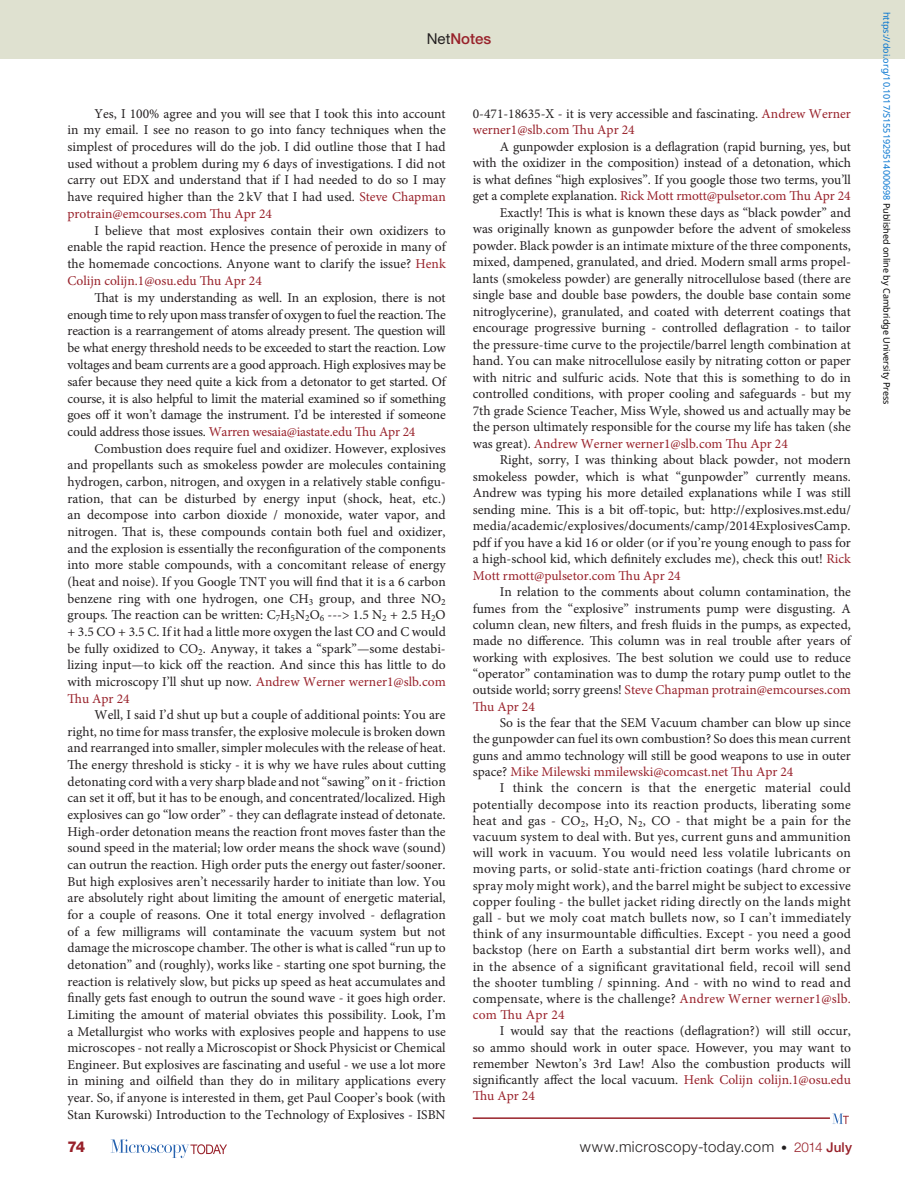
<style>
.page{position:relative;width:905px;height:1188px;background:#fff}
.page>*{position:absolute;margin:0;border:0;box-sizing:border-box;transform-origin:0 0}
.t1{font:300 15px "Helvetica Neue LT Std";letter-spacing:.03em;color:#231f20}
.t2{font:500 15px "Helvetica Neue LT Std";color:#98212a}
.t3{font:800 15px "Helvetica Neue LT Std";color:#98212a}
.pPara{font:13.5px/16.6px "Minion Pro";color:#231f20;text-align:justify}
.t4{font:9px "Noto Sans";color:#0172cf}
.s1{font-weight:400;color:#231f20}
.s2{color:#98212a}
.s3{font-size:12px}
.s4{font-size:13.5px;color:#98212a}
.s5{font-weight:500;font-size:13.5px;color:#98212a}
.s6{color:#000}
</style>
<div class="page">
<div style="left:0;top:0;width:904px;height:58px;background:#dfe1d0"></div>
<svg style="left:111px;top:1139px;width:116px;height:19px"></svg>
<hr style="left:472px;top:1117px;width:358px;height:2px;background:#98212a">
<svg style="left:832px;top:1114px;width:16px;height:10px"></svg>
<p class="t2" style="left:427px;top:30px;width:66px"><span class="s1">Net</span>Notes</p>
<p class="pPara" style="left:68px;top:105px;width:380px;text-indent:27px">Yes, I 100% agree and you will see that I took this into account in my email. I see no reason to go into fancy techniques when the simplest of procedures will do the job. I did outline those that I had used without a problem during my 6 days of investigations. I did not carry out EDX and understand that if I had needed to do so I may have required higher than the 2 kV that I had used. <span class="s2">Steve Chapman protrain@emcourses.com Thu Apr 24</span></p>
<p class="pPara" style="left:68px;top:222px;width:380px;text-indent:27px">I believe that most explosives contain their own oxidizers to enable the rapid reaction. Hence the presence of peroxide in many of the homemade concoctions. Anyone want to clarify the issue? <span class="s2">Henk Colijn colijn.1@osu.edu Thu Apr 24</span></p>
<p class="pPara" style="left:68px;top:289px;width:380px;text-indent:27px">That is my understanding as well. In an explosion, there is not enough time to rely upon mass transfer of oxygen to fuel the reaction. The reaction is a rearrangement of atoms already present. The question will be what energy threshold needs to be exceeded to start the reaction. Low voltages and beam currents are a good approach. High explosives may be safer because they need quite a kick from a detonator to get started. Of course, it is also helpful to limit the material examined so if something goes off it won’t damage the instrument. I’d be interested if someone could address those issues. <span class="s2">Warren wesaia@iastate.edu Thu Apr 24</span></p>
<p class="pPara" style="left:68px;top:440px;width:380px;text-indent:27px">Combustion does require fuel and oxidizer. However, explosives and propellants such as smokeless powder are molecules containing hydrogen, carbon, nitrogen, and oxygen in a relatively stable configu&shy;ration, that can be disturbed by energy input (shock, heat, etc.) an decompose into carbon dioxide / monoxide, water vapor, and nitrogen. That is, these compounds contain both fuel and oxidizer, and the explosion is essentially the reconfiguration of the components into more stable compounds, with a concomitant release of energy (heat and noise). If you Google TNT you will find that it is a 6 carbon benzene ring with one hydrogen, one CH<sub>3</sub> group, and three NO<sub>2 </sub>groups. The reaction can be written: C<sub>7</sub>H<sub>5</sub>N<sub>2</sub>O<sub>6</sub> ---&gt; 1.5 N<sub>2</sub> + 2.5 H<sub>2</sub>O + 3.5 CO + 3.5 C. If it had a little more oxygen the last CO and C would be fully oxidized to CO<sub>2</sub>. Anyway, it takes a “spark”—some destabi&shy;lizing input—to kick off the reaction. And since this has little to do with microscopy I’ll shut up now. <span class="s2">Andrew Werner werner1@slb.com Thu Apr 24</span></p>
<p class="pPara" style="left:68px;top:707px;width:380px;text-indent:27px">Well, I said I’d shut up but a couple of additional points: You are right, no time for mass transfer, the explosive molecule is broken down and rearranged into smaller, simpler molecules with the release of heat.<br>The energy threshold is sticky - it is why we have rules about cutting detonating cord with a very sharp blade and not “sawing” on it - friction can set it off, but it has to be enough, and concentrated/localized. High explosives can go “low order” - they can deflagrate instead of detonate.<br>High-order detonation means the reaction front moves faster than the sound speed in the material; low order means the shock wave (sound) can outrun the reaction. High order puts the energy out faster/sooner.<br>But high explosives aren’t necessarily harder to initiate than low. You are absolutely right about limiting the amount of energetic material, for a couple of reasons. One it total energy involved - deflagration of a few milligrams will contaminate the vacuum system but not damage the microscope chamber. The other is what is called “run up to detonation” and (roughly), works like - starting one spot burning, the reaction is relatively slow, but picks up speed as heat accumulates and finally gets fast enough to outrun the sound wave - it goes high order.<br>Limiting the amount of material obviates this possibility. Look, I’m a Metallurgist who works with explosives people and happens to use microscopes - not really a Microscopist or Shock Physicist or Chemical Engineer. But explosives are fascinating and useful - we use a lot more in mining and oilfield than they do in military applications every year. So, if anyone is interested in them, get Paul Cooper’s book (with Stan Kurowski) Introduction to the Technology of Explosives - ISBN</p>
<p class="pPara" style="left:472px;top:105px;width:380px">0-471-18635-X - it is very accessible and fascinating. <span class="s2">Andrew Werner werner1@slb.com Thu Apr 24</span></p>
<p class="pPara" style="left:472px;top:138px;width:380px;text-indent:27px">A gunpowder explosion is a deflagration (rapid burning, yes, but with the oxidizer in the composition) instead of a detonation, which is what defines “high explosives”. If you google those two terms, you’ll get a complete explanation. <span class="s2">Rick Mott rmott@pulsetor.com Thu Apr 24</span></p>
<p class="pPara" style="left:472px;top:204px;width:380px;text-indent:27px">Exactly! This is what is known these days as “black powder” and was originally known as gunpowder before the advent of smokeless powder. Black powder is an intimate mixture of the three components, mixed, dampened, granulated, and dried. Modern small arms propel&shy;lants (smokeless powder) are generally nitrocellulose based (there are single base and double base powders, the double base contain some nitroglycerine), granulated, and coated with deterrent coatings that encourage progressive burning - controlled deflagration - to tailor the pressure-time curve to the projectile/barrel length combination at hand. You can make nitrocellulose easily by nitrating cotton or paper with nitric and sulfuric acids. Note that this is something to do in controlled conditions, with proper cooling and safeguards - but my 7th grade Science Teacher, Miss Wyle, showed us and actually may be the person ultimately responsible for the course my life has taken (she was great). <span class="s2">Andrew Werner werner1@slb.com Thu Apr 24</span></p>
<p class="pPara" style="left:472px;top:452px;width:380px;text-indent:27px">Right, sorry, I was thinking about black powder, not modern smokeless powder, which is what “gunpowder” currently means.<br>Andrew was typing his more detailed explanations while I was still sending mine. This is a bit off-topic, but: http://explosives.mst.edu/ media/academic/explosives/documents/camp/2014ExplosivesCamp. pdf if you have a kid 16 or older (or if you’re young enough to pass for a high-school kid, which definitely excludes me), check this out! <span class="s2">Rick Mott rmott@pulsetor.com Thu Apr 24</span></p>
<p class="pPara" style="left:472px;top:584px;width:380px;text-indent:27px">In relation to the comments about column contamination, the fumes from the “explosive” instruments pump were disgusting. A column clean, new filters, and fresh fluids in the pumps, as expected, made no difference. This column was in real trouble after years of working with explosives. The best solution we could use to reduce “operator” contamination was to dump the rotary pump outlet to the outside world; sorry greens! <span class="s2">Steve Chapman protrain@emcourses.com Thu Apr 24</span></p>
<p class="pPara" style="left:472px;top:715px;width:380px;text-indent:27px">So is the fear that the SEM Vacuum chamber can blow up since the gunpowder can fuel its own combustion? So does this mean current guns and ammo technology will still be good weapons to use in outer space? <span class="s2">Mike Milewski mmilewski@comcast.net Thu Apr 24</span></p>
<p class="pPara" style="left:472px;top:780px;width:380px;line-height:16.2px;text-indent:27px">I think the concern is that the energetic material could potentially decompose into its reaction products, liberating some heat and gas - CO<sub>2</sub>, H<sub>2</sub>O, N<sub>2</sub>, CO - that might be a pain for the vacuum system to deal with. But yes, current guns and ammunition will work in vacuum. You would need less volatile lubricants on moving parts, or solid-state anti-friction coatings (hard chrome or spray moly might work), and the barrel might be subject to excessive copper fouling - the bullet jacket riding directly on the lands might gall - but we moly coat match bullets now, so I can’t immediately think of any insurmountable difficulties. Except - you need a good backstop (here on Earth a substantial dirt berm works well), and in the absence of a significant gravitational field, recoil will send the shooter tumbling / spinning. And - with no wind to read and compensate, where is the challenge? <span class="s2">Andrew Werner werner1@slb. com Thu Apr 24</span></p>
<p class="pPara" style="left:472px;top:1023px;width:380px;line-height:16.2px;text-indent:27px">I would say that the reactions (deflagration?) will still occur, so ammo should work in outer space. However, you may want to remember Newton’s 3rd Law! Also the combustion products will significantly affect the local vacuum. <span class="s2">Henk Colijn colijn.1@osu.edu Thu Apr 24</span></p>
<p class="t3" style="left:68px;top:1138px;width:19px">74</p>
<p class="t1" style="left:580px;top:1137px;width:273px">www.microscopy-today.com <span class="s3">•</span> <span class="s4">2014</span> <span class="s5">July</span></p>
<p class="t4" style="left:893px;top:12px;width:394px;rotate:90deg">https://doi.org/10.1017/S1551929514000698 <span class="s6">Published online by Cambridge University Press</span></p>
</div>
